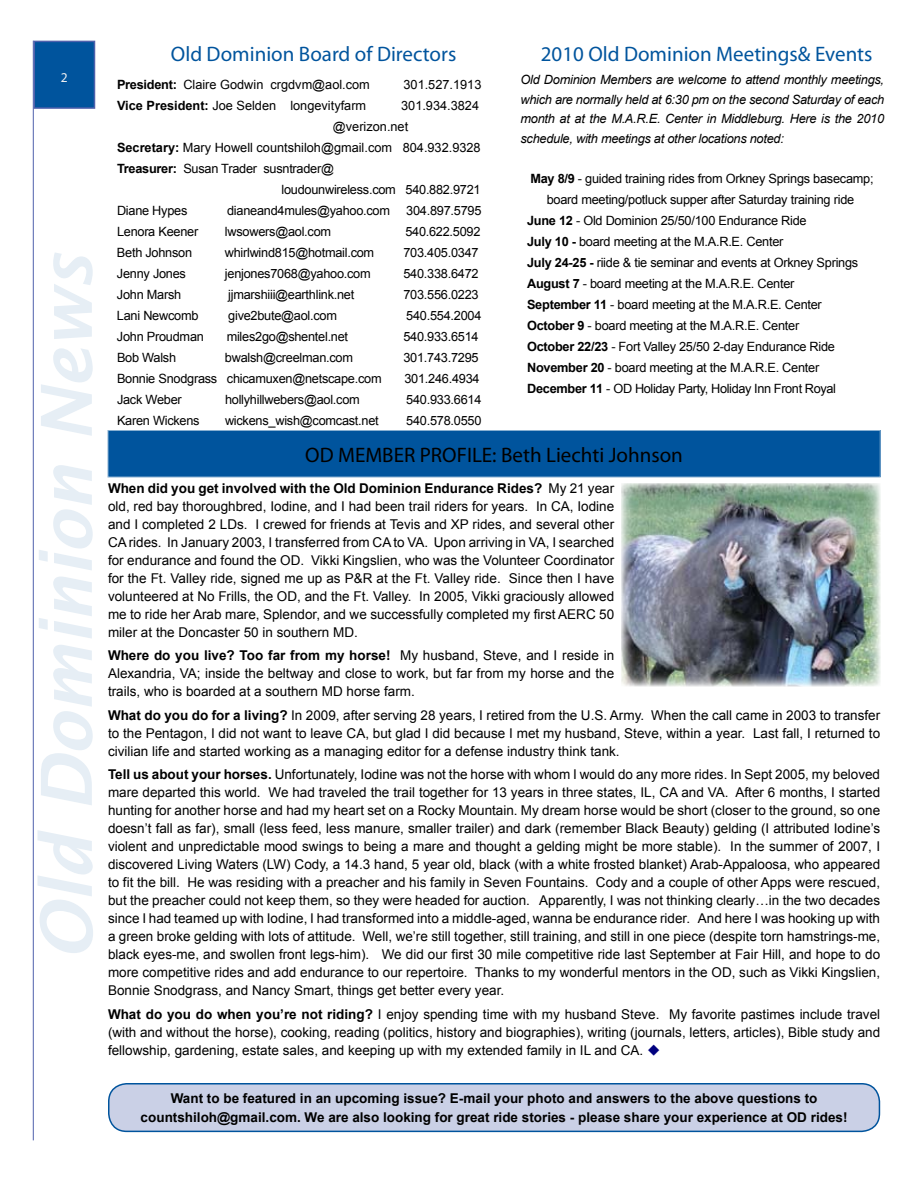
<style>
.page{position:relative;width:918px;height:1188px;background:#fff}
.page>*{position:absolute;margin:0;border:0;box-sizing:border-box;transform-origin:0 0}
.t1{font:italic 600 70.5px "Lucida Sans";color:#e6eef5}
.t2{font:21px "Myriad Pro";color:#00549d}
.t3{font:21px "Myriad Pro";color:#000}
.t4{font:13.5px/18px "Arial";color:#000;text-align:justify}
.t5{font:700 13.5px/19px "Arial";color:#000;text-align:center}
.t6{font:13.5px "Myriad Pro";color:#f1f1f2}
.t7{font:12.75px "Arial";letter-spacing:-.02em;color:#000}
.t8{font:italic 12.75px/19.5px "Arial";letter-spacing:-.02em;color:#000;text-align:justify}
.t9{font:12.75px "Arial";color:#000}
.s1{font-weight:700}
.s2{color:#00007f}
</style>
<div class="page">
<div style="left:109px;top:1084px;width:770px;height:47px;background:#cad0e6;border-radius:18px"></div>
<div style="left:108px;top:1083px;width:772px;height:49px;border:2px solid #00549d;border-radius:18px"></div>
<div style="left:34px;top:41px;width:60px;height:67px;background:#00549d"></div>
<div style="left:34px;top:41px;width:61px;height:68px;border:2px solid #4f61ac"></div>
<hr style="left:33px;top:41px;width:1px;height:1099px;background:#4f61ac">
<div style="left:108px;top:430px;width:772px;height:47px;background:#00549d"></div>
<div style="left:108px;top:430px;width:772px;height:47px;border:1px solid #87afd1"></div>
<img style="left:621px;top:484px;width:259px;height:202px">
<p class="t6" style="left:61px;top:69px;width:8px">2</p>
<h1 class="t1" style="left:26px;top:960px;width:709px;rotate:-90deg">Old Dominion News</h1>
<h2 class="t2" style="left:171px;top:41px;width:287px">Old Dominion Board of Directors</h2>
<p class="t9" style="left:117px;top:76px;width:254px"><span class="s1">President:</span> Claire Godwin crgdvm@aol.com</p>
<p class="t9" style="left:404px;top:76px;width:79px">301.527.1913</p>
<p class="t9" style="left:117px;top:97px;width:251px"><span class="s1">Vice President:</span> Joe Selden longevityfarm</p>
<p class="t9" style="left:401px;top:97px;width:79px">301.934.3824</p>
<p class="t9" style="left:333px;top:118px;width:77px">@verizon.net</p>
<p class="t9" style="left:117px;top:139px;width:365px"><span class="s1">Secretary:</span> Mary Howell countshiloh@gmail.com 804.932.9328</p>
<p class="t7" style="left:117px;top:160px;width:219px"><span class="s1">Treasurer:</span> Susan Trader susntrader@</p>
<p class="t7" style="left:281px;top:181px;width:201px">loudounwireless.com 540.882.9721</p>
<p class="t7" style="left:117px;top:202px;width:72px">Diane Hypes</p>
<p class="t7" style="left:227px;top:202px;width:164px">dianeand4mules@yahoo.com</p>
<p class="t7" style="left:406px;top:202px;width:77px">304.897.5795</p>
<p class="t7" style="left:117px;top:223px;width:83px">Lenora Keener</p>
<p class="t7" style="left:225px;top:223px;width:108px">lwsowers@aol.com</p>
<p class="t7" style="left:405px;top:223px;width:77px">540.622.5092</p>
<p class="t7" style="left:117px;top:244px;width:77px">Beth Johnson</p>
<p class="t7" style="left:225px;top:244px;width:151px">whirlwind815@hotmail.com</p>
<p class="t7" style="left:403px;top:244px;width:77px">703.405.0347</p>
<p class="t7" style="left:117px;top:265px;width:71px">Jenny Jones</p>
<p class="t7" style="left:225px;top:265px;width:147px">jenjones7068@yahoo.com</p>
<p class="t7" style="left:403px;top:265px;width:77px">540.338.6472</p>
<p class="t7" style="left:117px;top:286px;width:66px">John Marsh</p>
<p class="t7" style="left:228px;top:286px;width:128px">jjmarshiii@earthlink.net</p>
<p class="t7" style="left:403px;top:286px;width:77px">703.556.0223</p>
<p class="t7" style="left:117px;top:307px;width:83px">Lani Newcomb</p>
<p class="t7" style="left:228px;top:307px;width:110px">give2bute@aol.com</p>
<p class="t7" style="left:406px;top:307px;width:77px">540.554.2004</p>
<p class="t7" style="left:117px;top:328px;width:88px">John Proudman</p>
<p class="t7" style="left:227px;top:328px;width:123px">miles2go@shentel.net</p>
<p class="t7" style="left:403px;top:328px;width:77px">540.933.6514</p>
<p class="t7" style="left:117px;top:349px;width:61px">Bob Walsh</p>
<p class="t7" style="left:225px;top:349px;width:130px">bwalsh@creelman.com</p>
<p class="t7" style="left:403px;top:349px;width:77px">301.743.7295</p>
<p class="t7" style="left:117px;top:370px;width:266px">Bonnie Snodgrass chicamuxen@netscape.com</p>
<p class="t7" style="left:404px;top:370px;width:77px">301.246.4934</p>
<p class="t7" style="left:117px;top:391px;width:66px">Jack Weber</p>
<p class="t7" style="left:225px;top:391px;width:136px">hollyhillwebers@aol.com</p>
<p class="t7" style="left:406px;top:391px;width:77px">540.933.6614</p>
<p class="t7" style="left:117px;top:412px;width:84px">Karen Wickens</p>
<p class="t7" style="left:225px;top:412px;width:155px">wickens_wish@comcast.net</p>
<p class="t7" style="left:406px;top:412px;width:77px">540.578.0550</p>
<h2 class="t2" style="left:541px;top:41px;width:333px">2010 Old Dominion Meetings&amp; Events</h2>
<p class="t8" style="left:520px;top:70px;width:365px">Old Dominion Members are welcome to attend monthly meetings, which are normally held at 6:30 pm on the second Saturday of each month at at the M.A.R.E. Center in Middleburg. Here is the 2010 schedule, with meetings at other locations noted:</p>
<p class="t7" style="left:530px;top:170px;width:345px"><span class="s1">May 8/9</span> - guided training rides from Orkney Springs basecamp;</p>
<p class="t7" style="left:547px;top:191px;width:309px">board meeting/potluck supper after Saturday training ride</p>
<p class="t7" style="left:527px;top:212px;width:281px"><span class="s1">June 12</span> - Old Dominion 25/50/100 Endurance Ride</p>
<p class="t7" style="left:527px;top:233px;width:258px"><span class="s1">July 10 -</span> board meeting at the M.A.R.E. Center</p>
<p class="t7" style="left:527px;top:254px;width:333px"><span class="s1">July 24-25 -</span> riide &amp; tie seminar and events at Orkney Springs</p>
<p class="t7" style="left:527px;top:275px;width:269px"><span class="s1">August 7</span> - board meeting at the M.A.R.E. Center</p>
<p class="t7" style="left:527px;top:296px;width:296px"><span class="s1">September 11</span> - board meeting at the M.A.R.E. Center</p>
<p class="t7" style="left:527px;top:317px;width:274px"><span class="s1">October 9</span> - board meeting at the M.A.R.E. Center</p>
<p class="t7" style="left:527px;top:338px;width:309px"><span class="s1">October 22/23</span> - Fort Valley 25/50 2-day Endurance Ride</p>
<p class="t7" style="left:527px;top:359px;width:294px"><span class="s1">November 20</span> - board meeting at the M.A.R.E. Center</p>
<p class="t7" style="left:527px;top:380px;width:310px"><span class="s1">December 11</span> - OD Holiday Party, Holiday Inn Front Royal</p>
<h2 class="t3" style="left:305px;top:442px;width:379px">OD MEMBER PROFILE: Beth Liechti Johnson</h2>
<p class="t4" style="left:108px;top:479px;width:508px"><span class="s1">When did you get involved with the Old Dominion Endurance Rides?</span> My 21 year old, red bay thoroughbred, Iodine, and I had been trail riders for years. In CA, Iodine and I completed 2 LDs. I crewed for friends at Tevis and XP rides, and several other CA rides. In January 2003, I transferred from CA to VA. Upon arriving in VA, I searched for endurance and found the OD. Vikki Kingslien, who was the Volunteer Coordinator for the Ft. Valley ride, signed me up as P&amp;R at the Ft. Valley ride. Since then I have volunteered at No Frills, the OD, and the Ft. Valley. In 2005, Vikki graciously allowed me to ride her Arab mare, Splendor, and we successfully completed my first AERC 50 miler at the Doncaster 50 in southern MD.</p>
<p class="t4" style="left:108px;top:647px;width:508px"><span class="s1">Where do you live? Too far from my horse!</span> My husband, Steve, and I reside in Alexandria, VA; inside the beltway and close to work, but far from my horse and the trails, who is boarded at a southern MD horse farm.</p>
<p class="t4" style="left:108px;top:706px;width:774px"><span class="s1">What do you do for a living?</span> In 2009, after serving 28 years, I retired from the U.S. Army. When the call came in 2003 to transfer to the Pentagon, I did not want to leave CA, but glad I did because I met my husband, Steve, within a year. Last fall, I returned to civilian life and started working as a managing editor for a defense industry think tank.</p>
<p class="t4" style="left:108px;top:766px;width:774px"><span class="s1">Tell us about your horses.</span> Unfortunately, Iodine was not the horse with whom I would do any more rides. In Sept 2005, my beloved mare departed this world. We had traveled the trail together for 13 years in three states, IL, CA and VA. After 6 months, I started hunting for another horse and had my heart set on a Rocky Mountain. My dream horse would be short (closer to the ground, so one doesn’t fall as far), small (less feed, less manure, smaller trailer) and dark (remember Black Beauty) gelding (I attributed Iodine’s violent and unpredictable mood swings to being a mare and thought a gelding might be more stable). In the summer of 2007, I discovered Living Waters (LW) Cody, a 14.3 hand, 5 year old, black (with a white frosted blanket) Arab-Appaloosa, who appeared to fit the bill. He was residing with a preacher and his family in Seven Fountains. Cody and a couple of other Apps were rescued, but the preacher could not keep them, so they were headed for auction. Apparently, I was not thinking clearly…in the two decades since I had teamed up with Iodine, I had transformed into a middle-aged, wanna be endurance rider. And here I was hooking up with a green broke gelding with lots of attitude. Well, we’re still together, still training, and still in one piece (despite torn hamstrings-me, black eyes-me, and swollen front legs-him). We did our first 30 mile competitive ride last September at Fair Hill, and hope to do more competitive rides and add endurance to our repertoire. Thanks to my wonderful mentors in the OD, such as Vikki Kingslien, Bonnie Snodgrass, and Nancy Smart, things get better every year.</p>
<p class="t4" style="left:108px;top:1005px;width:774px"><span class="s1">What do you do when you’re not riding?</span> I enjoy spending time with my husband Steve. My favorite pastimes include travel (with and without the horse), cooking, reading (politics, history and biographies), writing (journals, letters, articles), Bible study and fellowship, gardening, estate sales, and keeping up with my extended family in IL and CA. <span class="s2">◆</span></p>
<p class="t5" style="left:141px;top:1089px;width:708px">Want to be featured in an upcoming issue? E-mail your photo and answers to the above questions to countshiloh@gmail.com. We are also looking for great ride stories - please share your experience at OD rides!</p>
</div>
